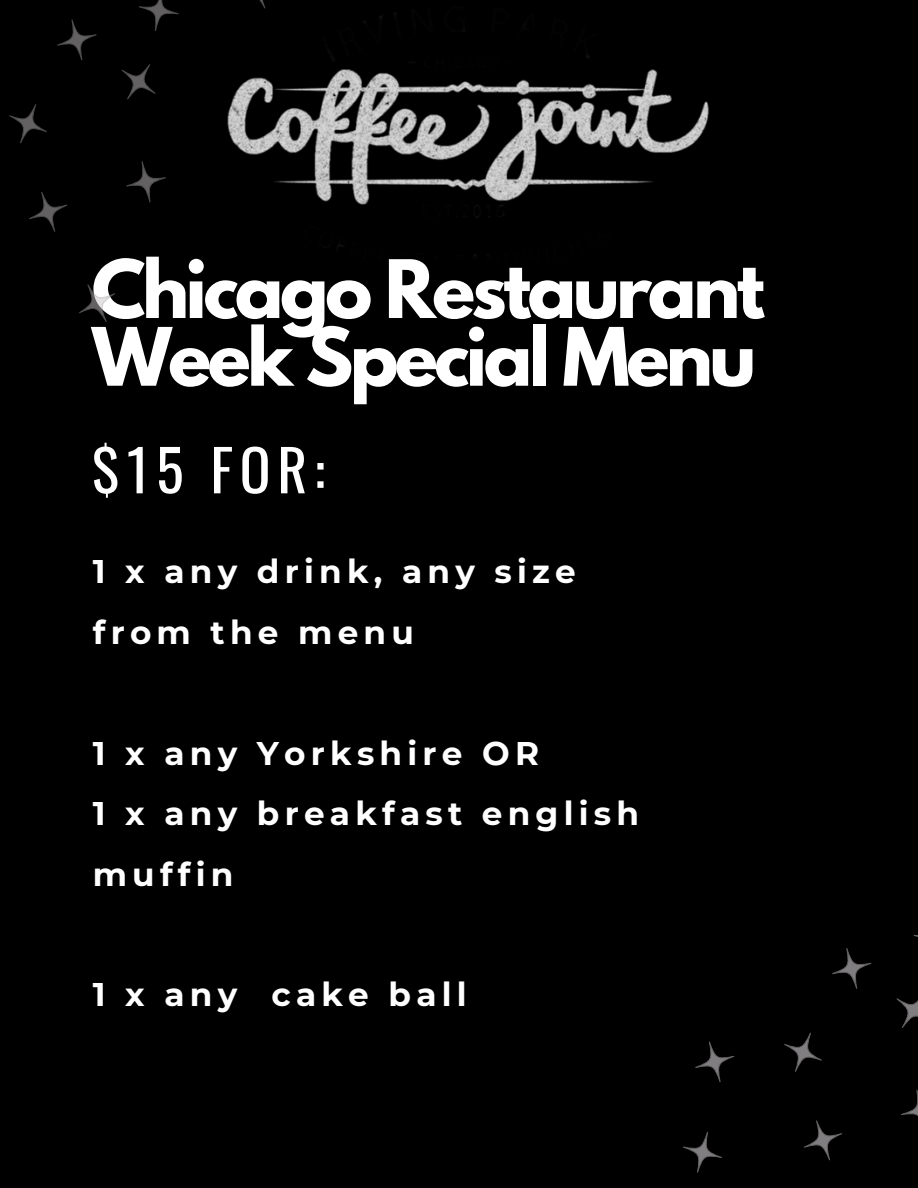
<style>
.page{position:relative;width:918px;height:1188px;background:#000}
.page>*{position:absolute;margin:0;border:0;box-sizing:border-box;transform-origin:0 0}
.t1{font:700 71.25px/67.8px "League Spartan";letter-spacing:-.05em;color:#fff}
.t2{font:57.3px "Oswald";color:#fff}
.t3{font:700 32.7px/60.4px "Montserrat";letter-spacing:.16em;color:#fff}
</style>
<div class="page">
<img style="left:227px;top:12px;width:482px;height:244px">
<svg style="left:695px;top:1042px;width:39px;height:40px"></svg>
<svg style="left:804px;top:1120px;width:38px;height:40px"></svg>
<svg style="left:683px;top:1132px;width:39px;height:41px"></svg>
<svg style="left:784px;top:1033px;width:38px;height:39px"></svg>
<svg style="left:901px;top:1090px;width:17px;height:26px"></svg>
<svg style="left:896px;top:998px;width:22px;height:30px"></svg>
<svg style="left:832px;top:948px;width:39px;height:41px"></svg>
<svg style="left:29px;top:192px;width:38px;height:40px"></svg>
<svg style="left:139px;top:0;width:40px;height:31px"></svg>
<svg style="left:259px;top:0;width:7px;height:9px"></svg>
<svg style="left:9px;top:104px;width:38px;height:39px"></svg>
<svg style="left:126px;top:161px;width:40px;height:42px"></svg>
<svg style="left:122px;top:64px;width:34px;height:36px"></svg>
<svg style="left:57px;top:19px;width:40px;height:41px"></svg>
<svg style="left:79px;top:284px;width:36px;height:38px"></svg>
<p class="t1" style="left:92px;top:265px;width:674px">Chicago Restaurant<br>Week Special Menu</p>
<p class="t2" style="left:92px;top:425px;width:235px">$15 FOR:</p>
<p class="t3" style="left:93px;top:541px;width:485px">1 x any drink, any size from the menu</p>
<p class="t3" style="left:93px;top:723px;width:448px">1 x any Yorkshire OR</p>
<p class="t3" style="left:93px;top:783px;width:548px">1 x any breakfast english muffin</p>
<p class="t3" style="left:93px;top:964px;width:375px">1 x any cake ball</p>
</div>
